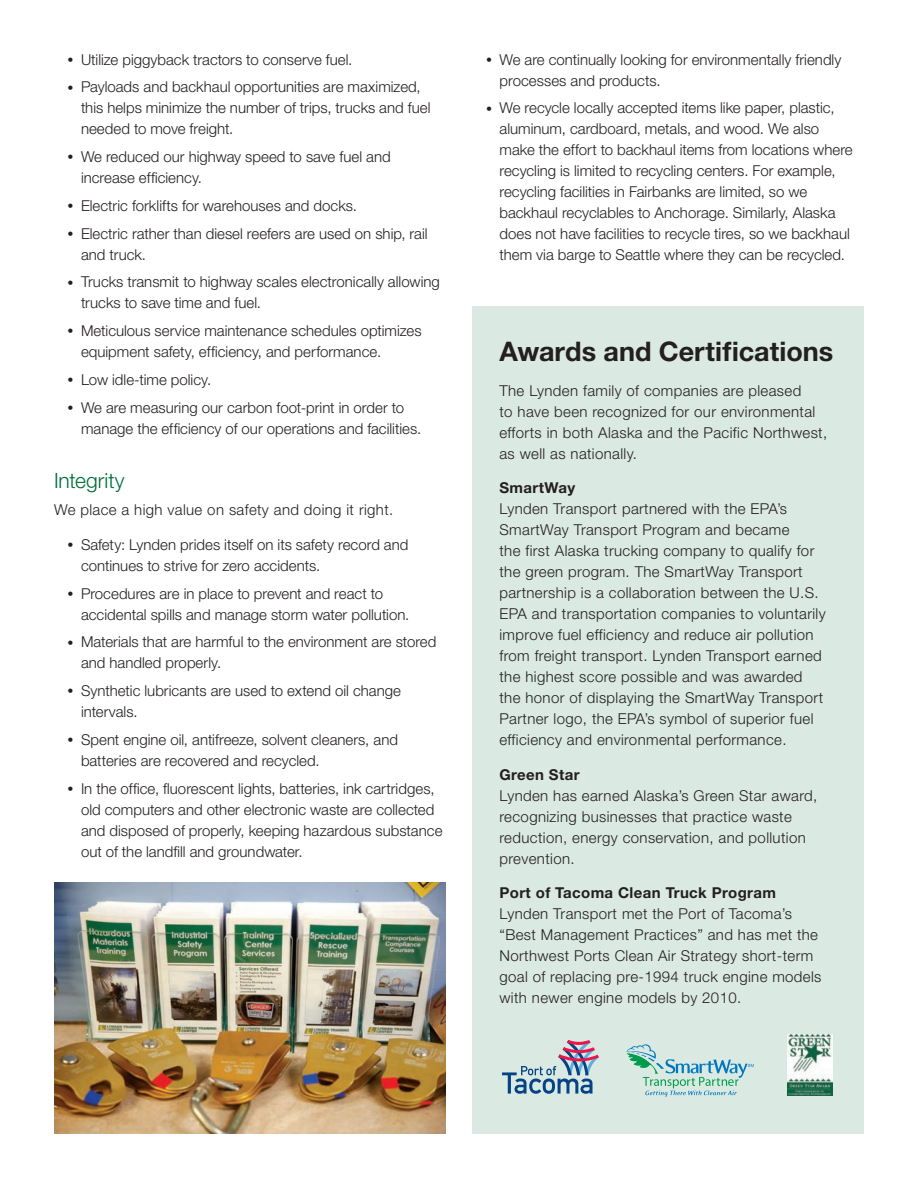
<style>
.page{position:relative;width:918px;height:1188px;background:#fff}
.page>*{position:absolute;margin:0;border:0;box-sizing:border-box;transform-origin:0 0}
.t1{font:700 27px "Helvetica Neue LT Std";color:#231f20}
.t2{font:300 21px "Helvetica Neue LT Std";color:#006f3c}
.t3{font:300 15px/21px "Helvetica Neue LT Std";letter-spacing:.005em;color:#231f20}
.t4{font:300 15px/21px "Helvetica Neue LT Std";letter-spacing:.025em;color:#231f20}
.t5{font:700 15px "Helvetica Neue LT Std";letter-spacing:.025em;color:#231f20}
.s1{font-size:12px}
</style>
<div class="page">
<div style="left:472px;top:306px;width:392px;height:828px;background:#dae9e1"></div>
<img style="left:788px;top:1034px;width:45px;height:62px">
<svg style="left:502px;top:1040px;width:97px;height:54px"></svg>
<svg style="left:626px;top:1044px;width:128px;height:53px"></svg>
<img style="left:54px;top:882px;width:392px;height:252px">
<p class="t3" style="left:68px;top:49px;width:286px"><span class="s1">•</span> Utilize piggyback tractors to conserve fuel.</p>
<p class="t3" style="left:81px;top:76px;width:351px;text-indent:-14px"><span class="s1">•</span> Payloads and backhaul opportunities are maximized, this helps minimize the number of trips, trucks and fuel needed to move freight.</p>
<p class="t3" style="left:81px;top:146px;width:311px;text-indent:-14px"><span class="s1">•</span> We reduced our highway speed to save fuel and increase efficiency.</p>
<p class="t3" style="left:68px;top:195px;width:291px"><span class="s1">•</span> Electric forklifts for warehouses and docks.</p>
<p class="t3" style="left:81px;top:223px;width:348px;text-indent:-14px"><span class="s1">•</span> Electric rather than diesel reefers are used on ship, rail and truck.</p>
<p class="t3" style="left:81px;top:271px;width:360px;text-indent:-14px"><span class="s1">•</span> Trucks transmit to highway scales electronically allowing trucks to save time and fuel.</p>
<p class="t3" style="left:81px;top:320px;width:342px;text-indent:-14px"><span class="s1">•</span> Meticulous service maintenance schedules optimizes equipment safety, efficiency, and performance.</p>
<p class="t3" style="left:68px;top:369px;width:145px"><span class="s1">•</span> Low idle-time policy.</p>
<p class="t3" style="left:81px;top:397px;width:342px;text-indent:-14px"><span class="s1">•</span> We are measuring our carbon foot-print in order to manage the efficiency of our operations and facilities.</p>
<h2 class="t2" style="left:54px;top:467px;width:72px">Integrity</h2>
<p class="t4" style="left:54px;top:499px;width:341px">We place a high value on safety and doing it right.</p>
<p class="t3" style="left:81px;top:534px;width:329px;text-indent:-14px"><span class="s1">•</span> Safety: Lynden prides itself on its safety record and continues to strive for zero accidents.</p>
<p class="t3" style="left:81px;top:583px;width:330px;text-indent:-14px"><span class="s1">•</span> Procedures are in place to prevent and react to accidental spills and manage storm water pollution.</p>
<p class="t3" style="left:81px;top:631px;width:357px;text-indent:-14px"><span class="s1">•</span> Materials that are harmful to the environment are stored and handled properly.</p>
<p class="t3" style="left:81px;top:680px;width:322px;text-indent:-14px"><span class="s1">•</span> Synthetic lubricants are used to extend oil change intervals.</p>
<p class="t3" style="left:81px;top:729px;width:319px;text-indent:-14px"><span class="s1">•</span> Spent engine oil, antifreeze, solvent cleaners, and batteries are recovered and recycled.</p>
<p class="t3" style="left:81px;top:778px;width:363px;text-indent:-14px"><span class="s1">•</span> In the office, fluorescent lights, batteries, ink cartridges, old computers and other electronic waste are collected and disposed of properly, keeping hazardous substance out of the landfill and groundwater.</p>
<p class="t3" style="left:500px;top:49px;width:343px;text-indent:-14px"><span class="s1">•</span> We are continually looking for environmentally friendly processes and products.</p>
<p class="t3" style="left:500px;top:97px;width:355px;text-indent:-14px"><span class="s1">•</span> We recycle locally accepted items like paper, plastic, aluminum, cardboard, metals, and wood. We also make the effort to backhaul items from locations where recycling is limited to recycling centers. For example, recycling facilities in Fairbanks are limited, so we backhaul recyclables to Anchorage. Similarly, Alaska does not have facilities to recycle tires, so we backhaul them via barge to Seattle where they can be recycled.</p>
<h1 class="t1" style="left:500px;top:335px;width:335px">Awards and Certifications</h1>
<p class="t4" style="left:500px;top:380px;width:329px">The Lynden family of companies are pleased<br>to have been recognized for our environmental efforts in both Alaska and the Pacific Northwest, as well as nationally.</p>
<p class="t5" style="left:500px;top:479px;width:77px">SmartWay</p>
<p class="t4" style="left:500px;top:498px;width:328px">Lynden Transport partnered with the EPA’s SmartWay Transport Program and became<br>the first Alaska trucking company to qualify for the green program. The SmartWay Transport partnership is a collaboration between the U.S.<br>EPA and transportation companies to voluntarily improve fuel efficiency and reduce air pollution from freight transport. Lynden Transport earned the highest score possible and was awarded the honor of displaying the SmartWay Transport Partner logo, the EPA’s symbol of superior fuel efficiency and environmental performance.</p>
<p class="t5" style="left:500px;top:765px;width:82px">Green Star</p>
<p class="t4" style="left:500px;top:785px;width:319px">Lynden has earned Alaska’s Green Star award, recognizing businesses that practice waste reduction, energy conservation, and pollution prevention.</p>
<p class="t5" style="left:500px;top:884px;width:278px">Port of Tacoma Clean Truck Program</p>
<p class="t4" style="left:500px;top:903px;width:324px">Lynden Transport met the Port of Tacoma’s “Best Management Practices” and has met the Northwest Ports Clean Air Strategy short-term goal of replacing pre-1994 truck engine models with newer engine models by 2010.</p>
</div>
